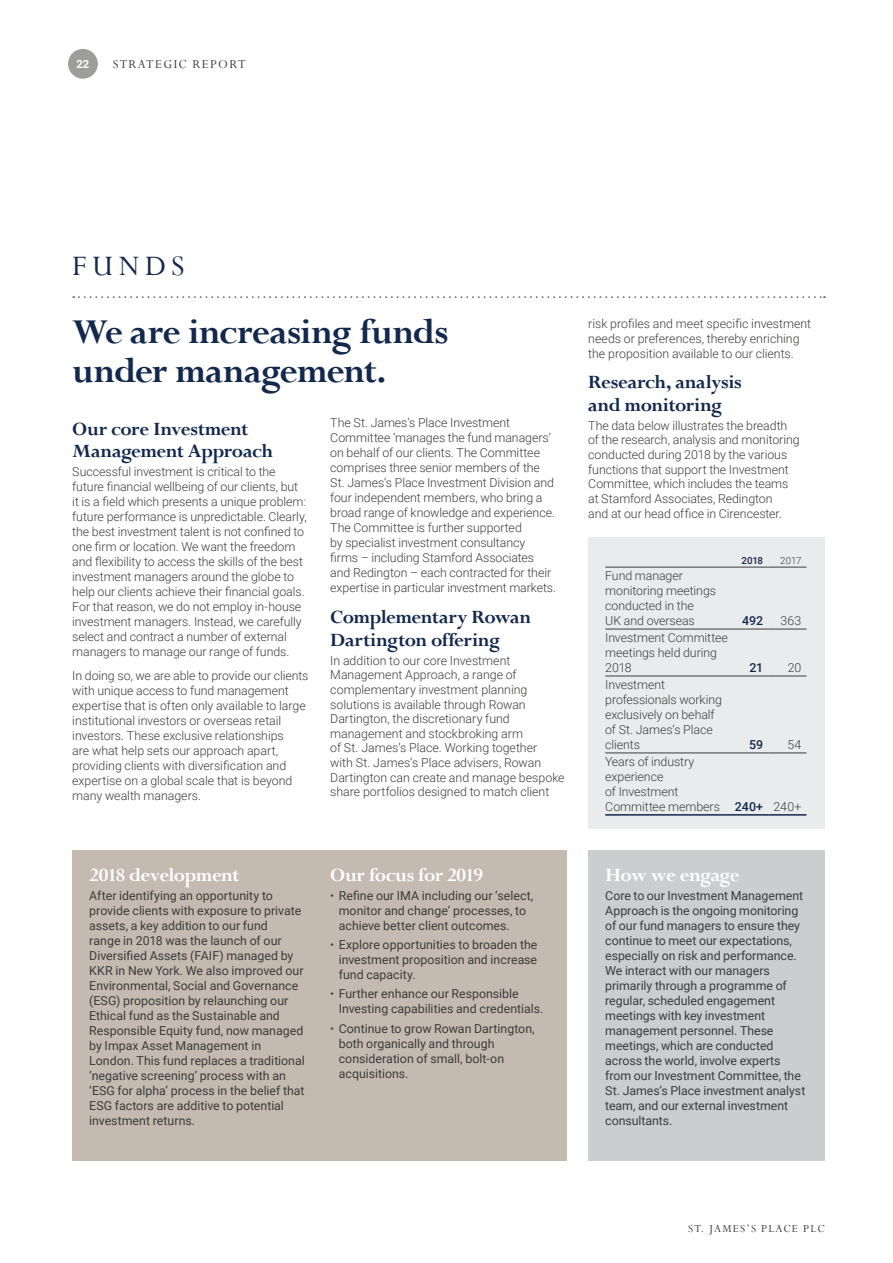
<style>
.page{position:relative;width:893px;height:1263px;background:#fff}
.page>*{position:absolute;margin:0;border:0;box-sizing:border-box;transform-origin:0 0}
.t1{font:700 39px/39px "Perpetua";letter-spacing:-.02em;color:#12284c}
.t2{font:31.5px "Perpetua";letter-spacing:.17em;color:#12284c}
.t3{font:700 21px/22.5px "Perpetua";letter-spacing:-.025em;color:#12284c}
.t4{font:700 21px "Perpetua";letter-spacing:-.035em;color:#fff}
.t5{font:13.5px "Perpetua";letter-spacing:.1em;color:#3c3c3b}
.t6{font:300 12.3px/15px "Roboto";letter-spacing:-.005em;color:#3c3c3b}
.t7{font:12.3px/15px "Roboto";color:#3c3c3b}
.t8{font:500 12.3px "Roboto";letter-spacing:-.01em;color:#12284c}
.t9{font:12px "Perpetua";letter-spacing:.1em;color:#3c3c3b}
.t10{font:700 11.25px "Roboto";color:#fff}
.t11{font:500 9.75px "Roboto";color:#12284c}
.t12{font:300 9.75px "Roboto";color:#3c3c3b}
.s1{font-weight:300}
.s2{font-weight:500;color:#12284c}
</style>
<div class="page">
<svg style="left:73px;top:296px;width:752px;height:2px"></svg>
<div style="left:72px;top:850px;width:495px;height:311px;background:#c4bab0"></div>
<div style="left:588px;top:850px;width:237px;height:311px;background:#cacecf"></div>
<div style="left:588px;top:537px;width:237px;height:292px;background:#eaebec"></div>
<hr style="left:605px;top:629px;width:125px;height:1px;background:#3c3c3b">
<hr style="left:730px;top:629px;width:38px;height:1px;background:#3c3c3b">
<hr style="left:768px;top:629px;width:38px;height:1px;background:#3c3c3b">
<hr style="left:605px;top:676px;width:125px;height:1px;background:#3c3c3b">
<hr style="left:730px;top:676px;width:38px;height:1px;background:#3c3c3b">
<hr style="left:768px;top:676px;width:38px;height:1px;background:#3c3c3b">
<hr style="left:605px;top:814px;width:125px;height:2px;background:#12284c">
<hr style="left:730px;top:814px;width:38px;height:2px;background:#12284c">
<hr style="left:768px;top:814px;width:38px;height:2px;background:#12284c">
<hr style="left:605px;top:753px;width:125px;height:1px;background:#3c3c3b">
<hr style="left:730px;top:753px;width:38px;height:1px;background:#3c3c3b">
<hr style="left:768px;top:753px;width:38px;height:1px;background:#3c3c3b">
<hr style="left:605px;top:567px;width:125px;height:1px;background:#3c3c3b">
<hr style="left:730px;top:567px;width:38px;height:1px;background:#3c3c3b">
<hr style="left:768px;top:567px;width:38px;height:1px;background:#3c3c3b">
<div style="left:68px;top:49px;width:30px;height:30px;background:#9d9d9c;border-radius:50%"></div>
<p class="t10" style="left:76px;top:56px;width:14px">22</p>
<p class="t5" style="left:113px;top:56px;width:134px">STRATEGIC REPORT</p>
<h2 class="t2" style="left:72px;top:246px;width:113px">FUNDS</h2>
<h1 class="t1" style="left:72px;top:312px;width:378px">We are increasing funds under management.</h1>
<h3 class="t3" style="left:72px;top:417px;width:202px">Our core Investment<br>Management Approach</h3>
<p class="t6" style="left:72px;top:464px;width:236px">Successful investment is critical to the future financial wellbeing of our clients, but it is a field which presents a unique problem: future performance is unpredictable. Clearly, the best investment talent is not confined to one firm or location. We want the freedom and flexibility to access the skills of the best investment managers around the globe to help our clients achieve their financial goals.<br>For that reason, we do not employ in-house investment managers. Instead, we carefully select and contract a number of external managers to manage our range of funds.</p>
<p class="t6" style="left:72px;top:668px;width:238px">In doing so, we are able to provide our clients with unique access to fund management expertise that is often only available to large institutional investors or overseas retail investors. These exclusive relationships<br>are what help sets our approach apart, providing clients with diversification and expertise on a global scale that is beyond many wealth managers.</p>
<p class="t6" style="left:330px;top:415px;width:227px">The St. James’s Place Investment Committee ‘manages the fund managers’ on behalf of our clients. The Committee comprises three senior members of the St. James’s Place Investment Division and four independent members, who bring a broad range of knowledge and experience.<br>The Committee is further supported<br>by specialist investment consultancy firms – including Stamford Associates and Redington – each contracted for their expertise in particular investment markets.</p>
<h3 class="t3" style="left:330px;top:606px;width:203px">Complementary Rowan<br>Dartington offering</h3>
<p class="t6" style="left:330px;top:652px;width:236px">In addition to our core Investment Management Approach, a range of complementary investment planning solutions is available through Rowan Dartington, the discretionary fund management and stockbroking arm<br>of St. James’s Place. Working together<br>with St. James’s Place advisers, Rowan Dartington can create and manage bespoke share portfolios designed to match client</p>
<h3 class="t4" style="left:89px;top:861px;width:152px">2018 development</h3>
<p class="t7" style="left:89px;top:888px;width:217px">After identifying an opportunity to provide clients with exposure to private assets, a key addition to our fund<br>range in 2018 was the launch of our Diversified Assets (FAIF) managed by KKR in New York. We also improved our Environmental, Social and Governance (ESG) proposition by relaunching our Ethical fund as the Sustainable and Responsible Equity fund, now managed by Impax Asset Management in London. This fund replaces a traditional ‘negative screening’ process with an ‘ESG for alpha’ process in the belief that ESG factors are additive to potential investment returns.</p>
<h3 class="t4" style="left:330px;top:861px;width:154px">Our focus for 2019</h3>
<p class="t7" style="left:339px;top:888px;width:196px;text-indent:-9px"><span class="s1">•</span> Refine our IMA including our ‘select, monitor and change’ processes, to achieve better client outcomes.</p>
<p class="t7" style="left:339px;top:937px;width:200px;text-align:justify;text-indent:-9px"><span class="s1">•</span> Explore opportunities to broaden the investment proposition and increase fund capacity.</p>
<p class="t7" style="left:339px;top:986px;width:206px;text-indent:-9px"><span class="s1">•</span> Further enhance our Responsible<br>Investing capabilities and credentials.</p>
<p class="t7" style="left:339px;top:1020px;width:197px;text-indent:-9px"><span class="s1">•</span> Continue to grow Rowan Dartington, both organically and through consideration of small, bolt-on acquisitions.</p>
<p class="t6" style="left:588px;top:316px;width:224px">risk profiles and meet specific investment needs or preferences, thereby enriching the proposition available to our clients.</p>
<h3 class="t3" style="left:588px;top:371px;width:155px">Research, analysis and monitoring</h3>
<p class="t6" style="left:588px;top:418px;width:213px">The data below illustrates the breadth of the research, analysis and monitoring conducted during 2018 by the various functions that support the Investment Committee, which includes the teams at Stamford Associates, Redington<br>and at our head office in Cirencester.</p>
<p class="t6" style="left:605px;top:567px;width:112px">Fund manager monitoring meetings conducted in the<br>UK and overseas</p>
<p class="t6" style="left:605px;top:629px;width:124px">Investment Committee meetings held during<br>2018</p>
<p class="t11" style="left:741px;top:553px;width:23px">2018</p>
<p class="t12" style="left:780px;top:553px;width:23px">2017</p>
<p class="t8" style="left:742px;top:612px;width:22px">492</p>
<p class="t6" style="left:781px;top:612px;width:22px">363</p>
<p class="t8" style="left:749px;top:659px;width:15px">21</p>
<p class="t6" style="left:788px;top:659px;width:15px">20</p>
<p class="t6" style="left:605px;top:676px;width:118px">Investment professionals working exclusively on behalf of St. James’s Place clients</p>
<p class="t8" style="left:749px;top:736px;width:15px">59</p>
<p class="t6" style="left:787px;top:736px;width:16px">54</p>
<p class="t6" style="left:605px;top:753px;width:198px">Years of industry<br>experience<br>of Investment<br>Committee members <span class="s2">240+</span> 240+</p>
<h3 class="t4" style="left:605px;top:861px;width:136px">How we engage</h3>
<p class="t7" style="left:605px;top:888px;width:202px">Core to our Investment Management<br>Approach is the ongoing monitoring of our fund managers to ensure they continue to meet our expectations, especially on risk and performance.<br>We interact with our managers primarily through a programme of regular, scheduled engagement meetings with key investment management personnel. These meetings, which are conducted across the world, involve experts from our Investment Committee, the<br>St. James’s Place investment analyst team, and our external investment consultants.</p>
<p class="t9" style="left:688px;top:1221px;width:138px">ST. JAMES’S PLACE PLC</p>
</div>
